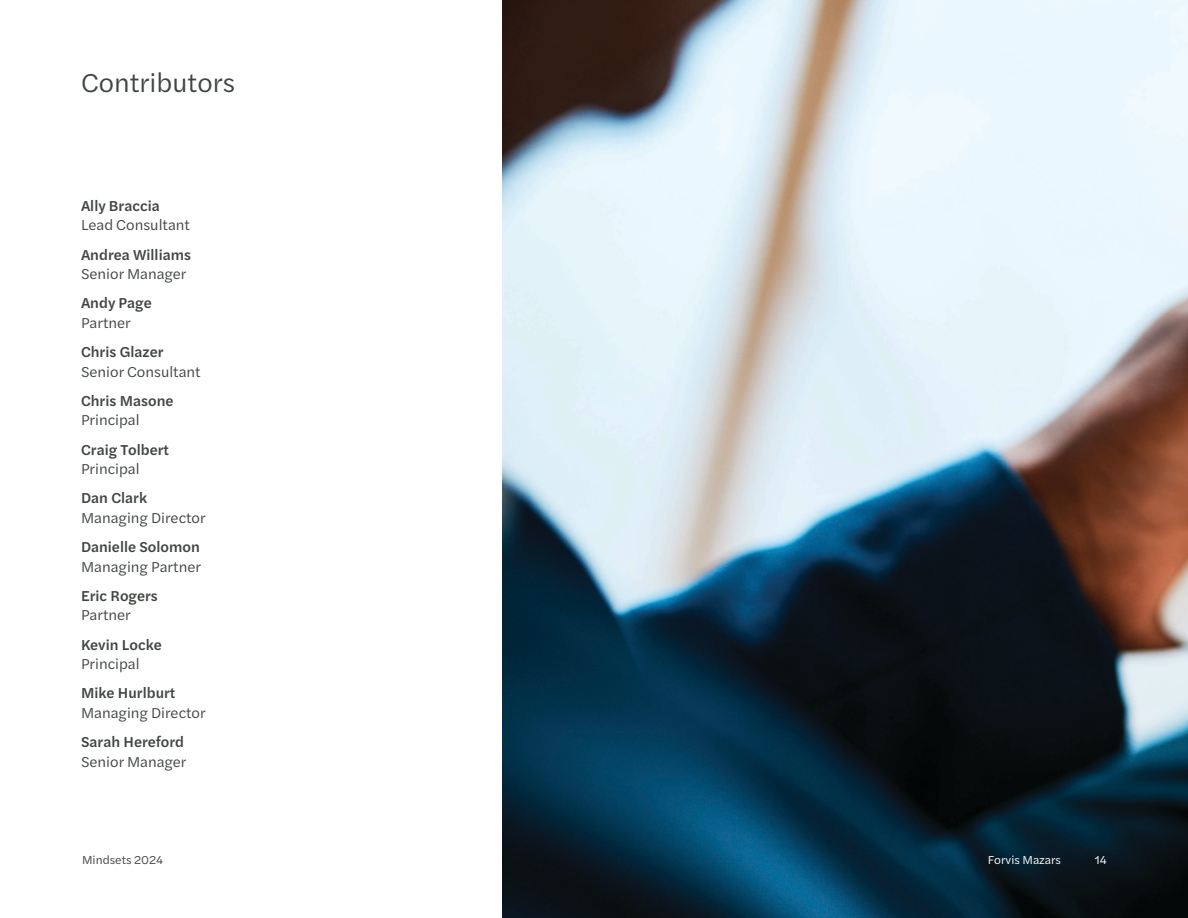
<style>
.page{position:relative;width:1188px;height:918px;background:#fff}
.page>*{position:absolute;margin:0;border:0;box-sizing:border-box;transform-origin:0 0}
.t1{font:27px "Halyard Text";color:#3f4540}
.t2{font:15px "Halyard Text";color:#3f4540}
.t3{font:500 15px "Halyard Text";color:#3f4540}
.t4{font:12px "Halyard Text";color:#fff}
.t5{font:12px "Halyard Text";color:#3f4540}
</style>
<div class="page">
<img style="left:502px;top:0;width:686px;height:918px">
<h1 class="t1" style="left:81px;top:63px;width:156px">Contributors</h1>
<p class="t3" style="left:81px;top:195px;width:80px">Ally Braccia</p>
<p class="t2" style="left:81px;top:214px;width:110px">Lead Consultant</p>
<p class="t3" style="left:81px;top:244px;width:111px">Andrea Williams</p>
<p class="t2" style="left:81px;top:263px;width:107px">Senior Manager</p>
<p class="t3" style="left:81px;top:292px;width:72px">Andy Page</p>
<p class="t2" style="left:81px;top:312px;width:51px">Partner</p>
<p class="t3" style="left:81px;top:341px;width:84px">Chris Glazer</p>
<p class="t2" style="left:81px;top:361px;width:121px">Senior Consultant</p>
<p class="t3" style="left:81px;top:390px;width:94px">Chris Masone</p>
<p class="t2" style="left:81px;top:409px;width:60px">Principal</p>
<p class="t3" style="left:81px;top:439px;width:90px">Craig Tolbert</p>
<p class="t2" style="left:81px;top:458px;width:60px">Principal</p>
<p class="t3" style="left:81px;top:487px;width:68px">Dan Clark</p>
<p class="t2" style="left:81px;top:507px;width:126px">Managing Director</p>
<p class="t3" style="left:81px;top:536px;width:120px">Danielle Solomon</p>
<p class="t2" style="left:81px;top:556px;width:122px">Managing Partner</p>
<p class="t3" style="left:81px;top:585px;width:78px">Eric Rogers</p>
<p class="t2" style="left:81px;top:604px;width:51px">Partner</p>
<p class="t3" style="left:81px;top:634px;width:82px">Kevin Locke</p>
<p class="t2" style="left:81px;top:653px;width:60px">Principal</p>
<p class="t3" style="left:81px;top:682px;width:96px">Mike Hurlburt</p>
<p class="t2" style="left:81px;top:702px;width:126px">Managing Director</p>
<p class="t3" style="left:81px;top:731px;width:104px">Sarah Hereford</p>
<p class="t2" style="left:81px;top:751px;width:107px">Senior Manager</p>
<p class="t5" style="left:82px;top:851px;width:83px">Mindsets 2024</p>
<p class="t4" style="left:988px;top:851px;width:75px">Forvis Mazars</p>
<p class="t4" style="left:1095px;top:851px;width:14px">14</p>
</div>
